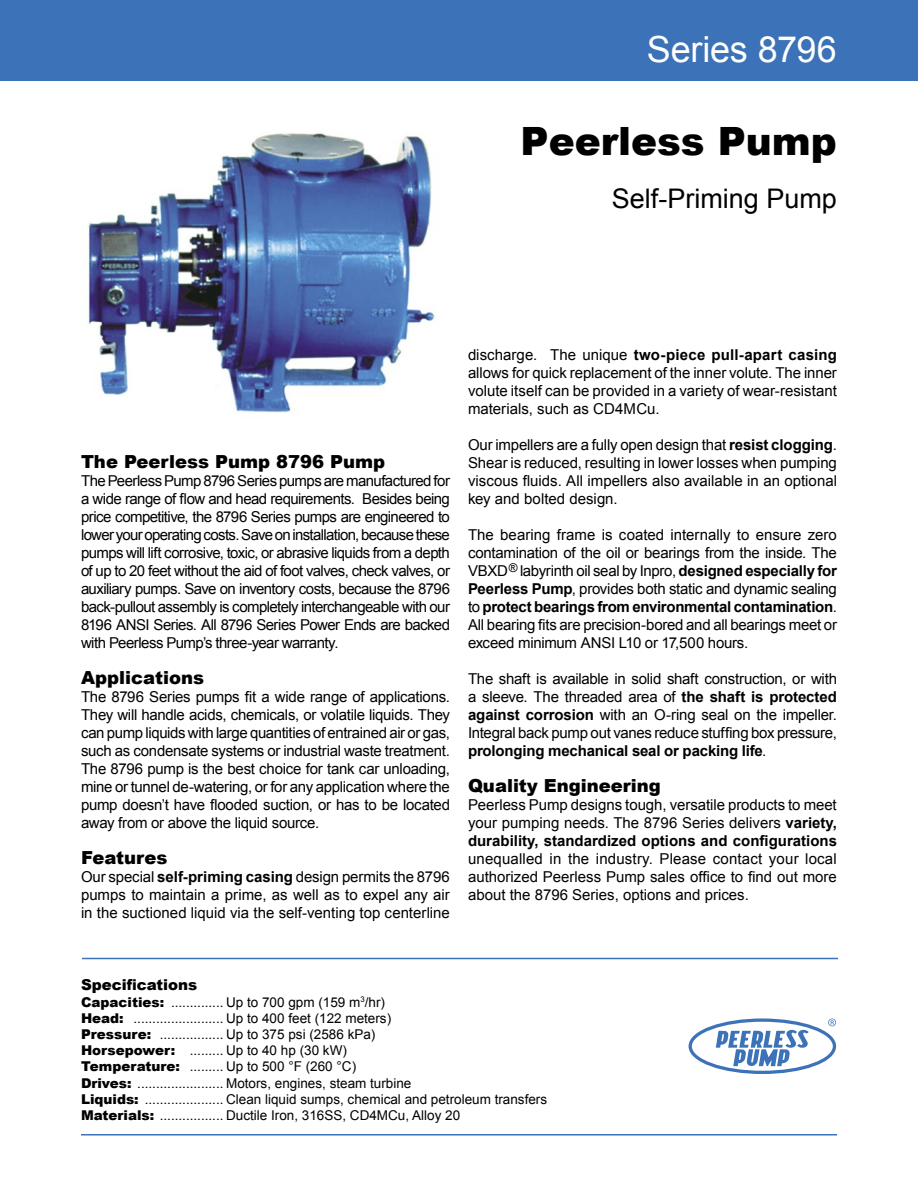
<style>
.page{position:relative;width:918px;height:1188px;background:#fff}
.page>*{position:absolute;margin:0;border:0;box-sizing:border-box;transform-origin:0 0}
.t1{font:900 39px "Arial";color:#000}
.t2{font:36px "Arial";letter-spacing:-.01em;color:#fff}
.t3{font:27px "Arial";color:#000}
.t4{font:900 18px "Arial";color:#000}
.t5{font:15px/18px "Arial";letter-spacing:-.005em;color:#000;text-align:justify}
.t6{font:900 15px "Arial";color:#000}
.t7{font:13.5px/16.2px "Arial";color:#000}
.s1{font-weight:700}
.s2{font-weight:900}
</style>
<div class="page">
<div style="left:0;top:0;width:918px;height:81px;background:#3c72b7"></div>
<hr style="left:82px;top:958px;width:756px;height:1px;background:#3c72b7">
<hr style="left:81px;top:1134px;width:756px;height:2px;background:#3c72b7">
<img style="left:87px;top:133px;width:348px;height:280px">
<div style="left:689px;top:1018px;width:147px;height:56px;border:3px solid #3c72b7;border-radius:50%"></div>
<svg style="left:716px;top:1030px;width:93px;height:36px"></svg>
<svg style="left:828px;top:1019px;width:8px;height:7px"></svg>
<h2 class="t2" style="left:647px;top:26px;width:192px">Series 8796</h2>
<h1 class="t1" style="left:521px;top:113px;width:318px">Peerless Pump</h1>
<h3 class="t3" style="left:612px;top:181px;width:227px">Self-Priming Pump</h3>
<p class="t4" style="left:81px;top:449px;width:306px">The Peerless Pump 8796 Pump</p>
<p class="t5" style="left:81px;top:472px;width:371px">The Peerless Pump 8796 Series pumps are manufactured for a wide range of flow and head requirements. Besides being price competitive, the 8796 Series pumps are engineered to lower your operating costs. Save on installation, because these pumps will lift corrosive, toxic, or abrasive liquids from a depth of up to 20 feet without the aid of foot valves, check valves, or auxiliary pumps. Save on inventory costs, because the 8796 back-pullout assembly is completely interchangeable with our 8196 ANSI Series. All 8796 Series Power Ends are backed with Peerless Pump’s three-year warranty.</p>
<p class="t4" style="left:81px;top:665px;width:125px">Applications</p>
<p class="t5" style="left:81px;top:688px;width:371px">The 8796 Series pumps fit a wide range of applications.<br>They will handle acids, chemicals, or volatile liquids. They can pump liquids with large quantities of entrained air or gas, such as condensate systems or industrial waste treatment.<br>The 8796 pump is the best choice for tank car unloading, mine or tunnel de-watering, or for any application where the pump doesn’t have flooded suction, or has to be located away from or above the liquid source.</p>
<p class="t4" style="left:81px;top:845px;width:88px">Features</p>
<p class="t5" style="left:81px;top:868px;width:370px">Our special <span class="s1">self-priming casing</span> design permits the 8796 pumps to maintain a prime, as well as to expel any air in the suctioned liquid via the self-venting top centerline</p>
<p class="t5" style="left:468px;top:346px;width:370px">discharge. The unique <span class="s1">two-piece pull-apart casing </span>allows for quick replacement of the inner volute. The inner volute itself can be provided in a variety of wear-resistant materials, such as CD4MCu.</p>
<p class="t5" style="left:468px;top:436px;width:371px">Our impellers are a fully open design that <span class="s1">resist clogging</span>.<br>Shear is reduced, resulting in lower losses when pumping viscous fluids. All impellers also available in an optional key and bolted design.</p>
<p class="t5" style="left:468px;top:526px;width:371px">The bearing frame is coated internally to ensure zero contamination of the oil or bearings from the inside. The VBXD<sup>®</sup> labyrinth oil seal by Inpro, <span class="s1">designed especially for Peerless Pump</span>, provides both static and dynamic sealing to <span class="s1">protect bearings from environmental contamination</span>.<br>All bearing fits are precision-bored and all bearings meet or exceed minimum ANSI L10 or 17,500 hours.</p>
<p class="t5" style="left:468px;top:670px;width:371px">The shaft is available in solid shaft construction, or with a sleeve. The threaded area of <span class="s1">the shaft is protected against corrosion</span> with an O-ring seal on the impeller.<br>Integral back pump out vanes reduce stuffing box pressure, <span class="s1">prolonging mechanical seal or packing life</span>.</p>
<p class="t4" style="left:468px;top:773px;width:194px">Quality Engineering</p>
<p class="t5" style="left:468px;top:796px;width:371px">Peerless Pump designs tough, versatile products to meet your pumping needs. The 8796 Series delivers <span class="s1">variety, durability, standardized options and configurations</span></p>
<p class="t5" style="left:468px;top:850px;width:370px">unequalled in the industry. Please contact your local authorized Peerless Pump sales office to find out more about the 8796 Series, options and prices.</p>
<p class="t6" style="left:81px;top:974px;width:118px">Specifications</p>
<p class="t7" style="left:81px;top:994px;width:468px"><span class="s2">Capacities:</span> .............. Up to 700 gpm (159 m<sup>3</sup>/hr)<br><span class="s2">Head:</span> ........................ Up to 400 feet (122 meters)<br><span class="s2">Pressure:</span> ................. Up to 375 psi (2586 kPa)<br><span class="s2">Horsepower:</span> ......... Up to 40 hp (30 kW)<br><span class="s2">Temperature:</span> ......... Up to 500 °F (260 °C)<br><span class="s2">Drives:</span> ....................... Motors, engines, steam turbine<br><span class="s2">Liquids:</span> ..................... Clean liquid sumps, chemical and petroleum transfers <span class="s2">Materials:</span> ................. Ductile Iron, 316SS, CD4MCu, Alloy 20</p>
</div>
